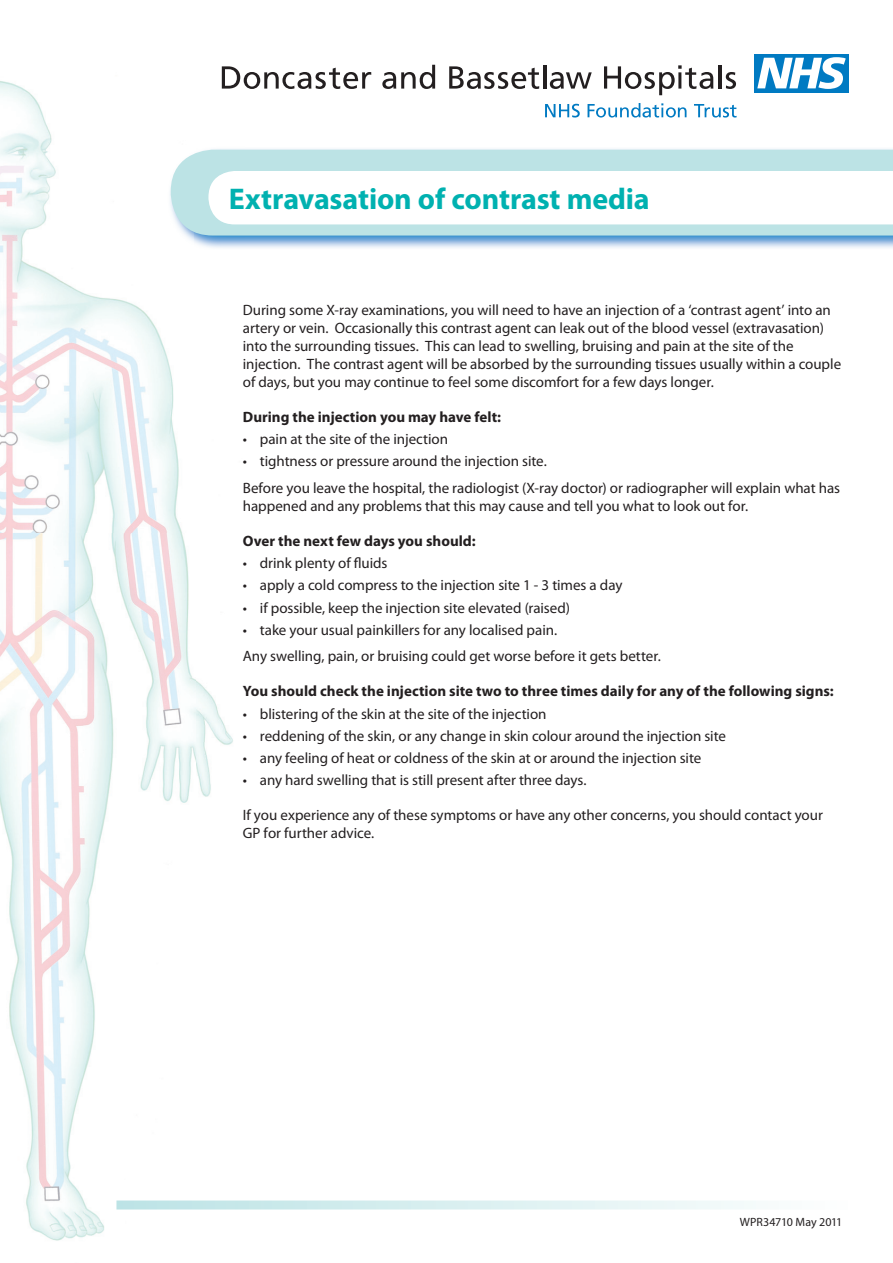
<style>
.page{position:relative;width:893px;height:1263px;background:#fff}
.page>*{position:absolute;margin:0;border:0;box-sizing:border-box;transform-origin:0 0}
.t1{font:700 30px "Myriad Pro";letter-spacing:-.005em;color:#00b1b0}
.t2{font:15px/18px "Myriad Pro";letter-spacing:-.005em;color:#231f20}
.t3{font:700 15px "Myriad Pro";color:#231f20}
.t4{font:12px "Myriad Pro";letter-spacing:-.005em;color:#231f20}
</style>
<div class="page">
<img style="left:0;top:66px;width:245px;height:1175px">
<svg style="left:222px;top:66px;width:149px;height:23px"></svg>
<svg style="left:382px;top:65px;width:53px;height:24px"></svg>
<svg style="left:449px;top:66px;width:90px;height:23px"></svg>
<hr style="left:543px;top:65px;width:3px;height:24px;background:#231f20">
<svg style="left:550px;top:72px;width:42px;height:17px"></svg>
<svg style="left:604px;top:65px;width:109px;height:30px"></svg>
<hr style="left:719px;top:65px;width:3px;height:24px;background:#231f20">
<svg style="left:726px;top:72px;width:10px;height:17px"></svg>
<div style="left:755px;top:54px;width:94px;height:38px;background:#007ac2"></div>
<svg style="left:757px;top:57px;width:89px;height:32px"></svg>
<svg style="left:545px;top:104px;width:35px;height:14px"></svg>
<svg style="left:587px;top:103px;width:99px;height:15px"></svg>
<svg style="left:694px;top:104px;width:43px;height:14px"></svg>
<img style="left:245px;top:149px;width:648px;height:99px">
<img style="left:168px;top:147px;width:77px;height:102px">
<div style="left:171px;top:150px;width:722px;height:86px;background:#bce3e5"></div>
<svg style="left:207px;top:169px;width:686px;height:57px"></svg>
<svg style="left:116px;top:1200px;width:640px;height:9px;background:#daeff0"></svg>
<h1 class="t1" style="left:229px;top:180px;width:422px">Extravasation of contrast media</h1>
<p class="t2" style="left:243px;top:300px;width:600px">During some X-ray examinations, you will need to have an injection of a ‘contrast agent’ into an artery or vein. Occasionally this contrast agent can leak out of the blood vessel (extravasation) into the surrounding tissues. This can lead to swelling, bruising and pain at the site of the injection. The contrast agent will be absorbed by the surrounding tissues usually within a couple of days, but you may continue to feel some discomfort for a few days longer.</p>
<p class="t3" style="left:243px;top:407px;width:260px">During the injection you may have felt:</p>
<p class="t2" style="left:243px;top:430px;width:207px">• pain at the site of the injection</p>
<p class="t2" style="left:243px;top:448px;width:599px;line-height:26.5px">• tightness or pressure around the injection site.<br>Before you leave the hospital, the radiologist (X-ray doctor) or radiographer will explain what has</p>
<p class="t2" style="left:243px;top:496px;width:507px">happened and any problems that this may cause and tell you what to look out for.</p>
<p class="t3" style="left:243px;top:531px;width:234px">Over the next few days you should:</p>
<p class="t2" style="left:243px;top:554px;width:146px">• drink plenty of fluids</p>
<p class="t2" style="left:243px;top:576px;width:381px">• apply a cold compress to the injection site 1 - 3 times a day</p>
<p class="t2" style="left:243px;top:598px;width:329px">• if possible, keep the injection site elevated (raised)</p>
<p class="t2" style="left:243px;top:616px;width:419px;line-height:26.5px">• take your usual painkillers for any localised pain.<br>Any swelling, pain, or bruising could get worse before it gets better.</p>
<p class="t3" style="left:243px;top:681px;width:592px">You should check the injection site two to three times daily for any of the following signs:</p>
<p class="t2" style="left:243px;top:704px;width:305px">• blistering of the skin at the site of the injection</p>
<p class="t2" style="left:243px;top:726px;width:485px">• reddening of the skin, or any change in skin colour around the injection site</p>
<p class="t2" style="left:243px;top:749px;width:460px">• any feeling of heat or coldness of the skin at or around the injection site</p>
<p class="t2" style="left:243px;top:771px;width:345px">• any hard swelling that is still present after three days.</p>
<p class="t2" style="left:243px;top:806px;width:582px">If you experience any of these symptoms or have any other concerns, you should contact your<br>GP for further advice.</p>
<p class="t4" style="left:740px;top:1214px;width:104px">WPR34710 May 2011</p>
</div>
